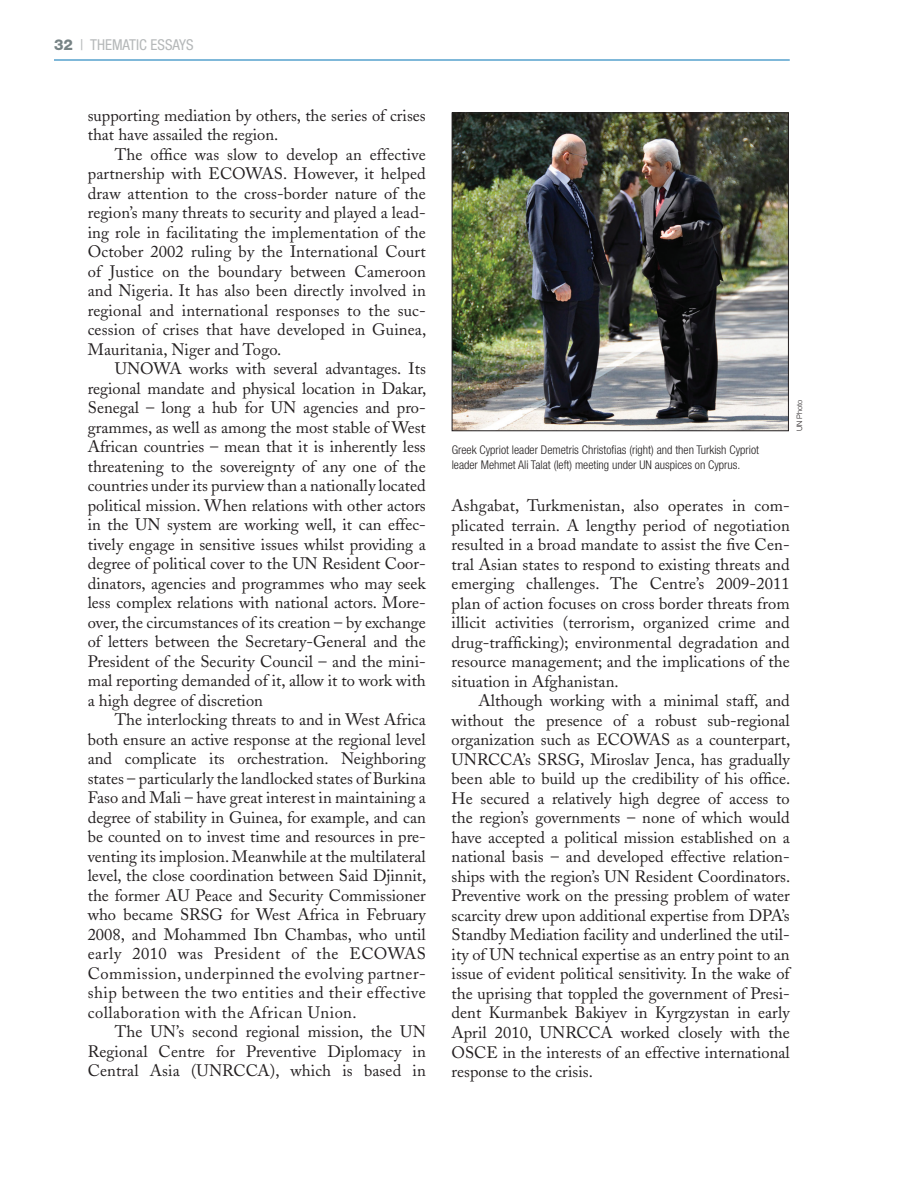
<style>
.page{position:relative;width:918px;height:1188px;background:#fff}
.page>*{position:absolute;margin:0;border:0;box-sizing:border-box;transform-origin:0 0}
.t1{font:16.5px/19.5px "Adobe Caslon";letter-spacing:.005em;color:#231f20;text-align:justify}
.t2{font:condensed 15px "Helvetica Neue";color:#b5b8b9}
.t3{font:300 condensed 12px/14.4px "Helvetica Neue";color:#231f20}
.t4{font:300 7.5px "Helvetica Neue";color:#231f20}
.s1{font-weight:800;font-stretch:normal;color:#778385}
</style>
<div class="page">
<hr style="left:54px;top:60px;width:736px;height:1px;background:#0072b4">
<img style="left:454px;top:114px;width:333px;height:315px">
<div style="left:452px;top:112px;width:337px;height:319px;border:1px solid #231f20"></div>
<p class="t2" style="left:54px;top:36px;width:141px"><span class="s1">32</span> | THEMATIC ESSAYS</p>
<p class="t1" style="left:88px;top:106px;width:340px">supporting mediation by others, the series of crises that have assailed the region.</p>
<p class="t1" style="left:88px;top:145px;width:340px;text-indent:27px">The office was slow to develop an effective partnership with ECOWAS. However, it helped draw attention to the cross-border nature of the region’s many threats to security and played a lead&shy;ing role in facilitating the implementation of the October 2002 ruling by the International Court of Justice on the boundary between Cameroon and Nigeria. It has also been directly involved in regional and international responses to the suc&shy;cession of crises that have developed in Guinea, Mauritania, Niger and Togo.</p>
<p class="t1" style="left:88px;top:359px;width:340px;text-indent:27px">UNOWA works with several advantages. Its regional mandate and physical location in Dakar, Senegal – long a hub for UN agencies and pro&shy;grammes, as well as among the most stable of West African countries – mean that it is inherently less threatening to the sovereignty of any one of the countries under its purview than a nationally located political mission. When relations with other actors in the UN system are working well, it can effec&shy;tively engage in sensitive issues whilst providing a degree of political cover to the UN Resident Coor&shy;dinators, agencies and programmes who may seek less complex relations with national actors. More&shy;over, the circumstances of its creation – by exchange of letters between the Secretary-General and the President of the Security Council – and the mini&shy;mal reporting demanded of it, allow it to work with a high degree of discretion</p>
<p class="t1" style="left:88px;top:710px;width:340px;text-indent:27px">The interlocking threats to and in West Africa both ensure an active response at the regional level and complicate its orchestration. Neighboring states – particularly the landlocked states of Burkina Faso and Mali – have great interest in maintaining a degree of stability in Guinea, for example, and can be counted on to invest time and resources in pre&shy;venting its implosion. Meanwhile at the multilateral level, the close coordination between Said Djinnit, the former AU Peace and Security Commissioner who became SRSG for West Africa in February 2008, and Mohammed Ibn Chambas, who until early 2010 was President of the ECOWAS Commission, underpinned the evolving partner&shy;ship between the two entities and their effective collaboration with the African Union.</p>
<p class="t1" style="left:88px;top:1022px;width:340px;text-indent:27px">The UN’s second regional mission, the UN Regional Centre for Preventive Diplomacy in Central Asia (UNRCCA), which is based in</p>
<p class="t3" style="left:452px;top:443px;width:309px">Greek Cypriot leader Demetris Christofias (right) and then Turkish Cypriot leader Mehmet Ali Talat (left) meeting under UN auspices on Cyprus.</p>
<p class="t4" style="left:795px;top:431px;width:33px;rotate:-90deg">UN Photo</p>
<p class="t1" style="left:452px;top:496px;width:340px">Ashgabat, Turkmenistan, also operates in com&shy;plicated terrain. A lengthy period of negotiation resulted in a broad mandate to assist the five Cen&shy;tral Asian states to respond to existing threats and emerging challenges. The Centre’s 2009-2011 plan of action focuses on cross border threats from illicit activities (terrorism, organized crime and drug-trafficking); environmental degradation and resource management; and the implications of the situation in Afghanistan.</p>
<p class="t1" style="left:452px;top:691px;width:340px;text-indent:27px">Although working with a minimal staff, and without the presence of a robust sub-regional organization such as ECOWAS as a counterpart, UNRCCA’s SRSG, Miroslav Jenca, has gradually been able to build up the credibility of his office.<br>He secured a relatively high degree of access to the region’s governments – none of which would have accepted a political mission established on a national basis – and developed effective relation&shy;ships with the region’s UN Resident Coordinators.<br>Preventive work on the pressing problem of water scarcity drew upon additional expertise from DPA’s Standby Mediation facility and underlined the util&shy;ity of UN technical expertise as an entry point to an issue of evident political sensitivity. In the wake of the uprising that toppled the government of Presi&shy;dent Kurmanbek Bakiyev in Kyrgzystan in early April 2010, UNRCCA worked closely with the OSCE in the interests of an effective international response to the crisis.</p>
</div>
